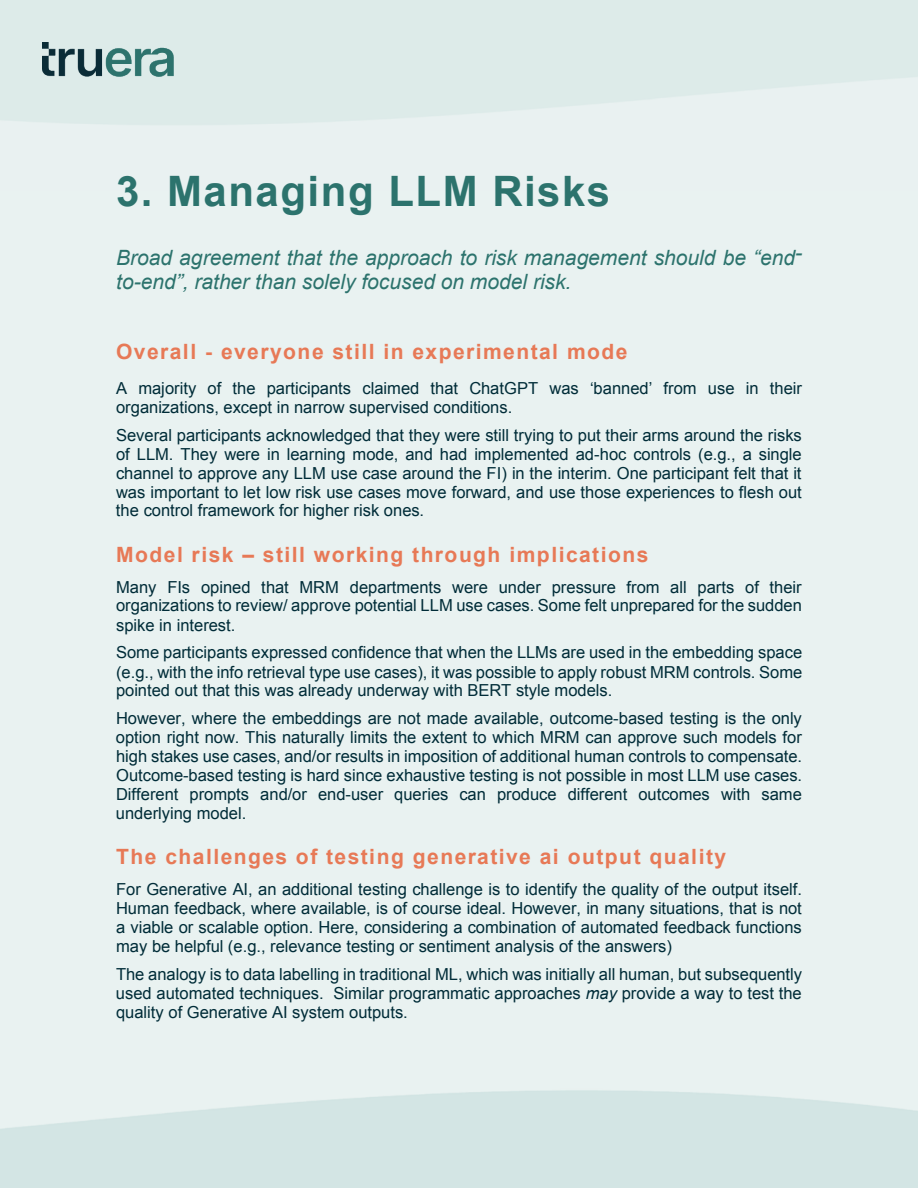
<style>
.page{position:relative;width:918px;height:1188px;background:#e9f2f1}
.page>*{position:absolute;margin:0;border:0;box-sizing:border-box;transform-origin:0 0}
.t1{font:700 42px "Arial";letter-spacing:.035em;color:#2c736d}
.t2{font:700 21px "Arial";letter-spacing:.07em;color:#e77956}
.t3{font:italic 21px/24.2px "Arial";color:#2c736d}
.t4{font:16.5px/18.9px "Arial";color:#002c38;text-align:justify}
.s1{font-style:italic}
</style>
<div class="page">
<img style="left:0;top:0;width:917px;height:125px">
<img style="left:43px;top:43px;width:130px;height:33px">
<h1 class="t1" style="left:116px;top:164px;width:496px">3. Managing LLM Risks</h1>
<p class="t3" style="left:116px;top:245px;width:688px">Broad agreement that the approach to risk management should be “end&shy;to-end”, rather than solely focused on model risk.</p>
<p class="t2" style="left:116px;top:338px;width:513px">Overall - everyone still in experimental mode</p>
<p class="t4" style="left:116px;top:379px;width:687px">A majority of the participants claimed that ChatGPT was ‘banned’ from use in their organizations, except in narrow supervised conditions.</p>
<p class="t4" style="left:116px;top:426px;width:687px">Several participants acknowledged that they were still trying to put their arms around the risks of LLM. They were in learning mode, and had implemented ad-hoc controls (e.g., a single channel to approve any LLM use case around the FI) in the interim. One participant felt that it was important to let low risk use cases move forward, and use those experiences to flesh out the control framework for higher risk ones.</p>
<p class="t2" style="left:116px;top:540px;width:534px">Model risk – still working through implications</p>
<p class="t4" style="left:116px;top:577px;width:687px">Many FIs opined that MRM departments were under pressure from all parts of their organizations to review/ approve potential LLM use cases. Some felt unprepared for the sudden spike in interest.</p>
<p class="t4" style="left:116px;top:643px;width:688px">Some participants expressed confidence that when the LLMs are used in the embedding space (e.g., with the info retrieval type use cases), it was possible to apply robust MRM controls. Some pointed out that this was already underway with BERT style models.</p>
<p class="t4" style="left:116px;top:709px;width:688px">However, where the embeddings are not made available, outcome-based testing is the only option right now. This naturally limits the extent to which MRM can approve such models for high stakes use cases, and/or results in imposition of additional human controls to compensate.<br>Outcome-based testing is hard since exhaustive testing is not possible in most LLM use cases.<br>Different prompts and/or end-user queries can produce different outcomes with same underlying model.</p>
<p class="t2" style="left:116px;top:843px;width:612px">The challenges of testing generative ai output quality</p>
<p class="t4" style="left:116px;top:880px;width:687px">For Generative AI, an additional testing challenge is to identify the quality of the output itself.<br>Human feedback, where available, is of course ideal. However, in many situations, that is not a viable or scalable option. Here, considering a combination of automated feedback functions may be helpful (e.g., relevance testing or sentiment analysis of the answers)</p>
<p class="t4" style="left:116px;top:965px;width:688px">The analogy is to data labelling in traditional ML, which was initially all human, but subsequently used automated techniques. Similar programmatic approaches <span class="s1">may</span> provide a way to test the quality of Generative AI system outputs.</p>
</div>
